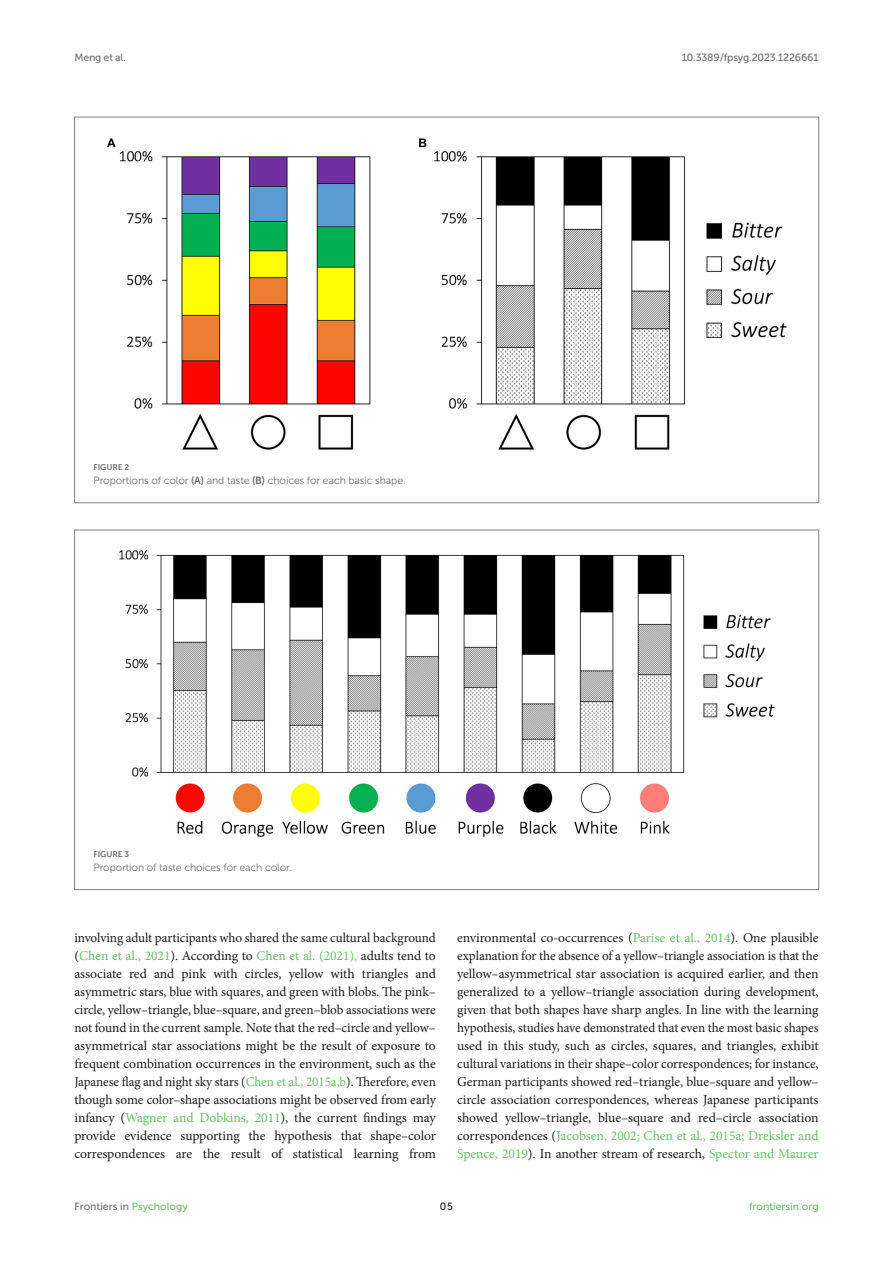
<style>
.page{position:relative;width:893px;height:1263px;background:#fff}
.page>*{position:absolute;margin:0;border:0;box-sizing:border-box;transform-origin:0 0}
.TEXT{font:13.5px/18px "Minion Pro";letter-spacing:-.01em;color:#1b1c1b;text-align:justify}
.FIG_LEG{font:10.5px "Museo Sans 300";letter-spacing:-.01em;color:#706f70}
.t1{font:10.5px "Museo Sans 500";letter-spacing:-.015em;color:#706f70}
.t2{font:10.5px "Museo Sans 500";color:#65c161}
.t3{font:10.5px "Museo Sans 500";color:#1b1c1b}
.FIG_HD{font:8.25px "Museo Sans 700";letter-spacing:-.01em;color:#706f70}
.s1{font-family:"Museo Sans 700"}
.s2{color:#65c161}
</style>
<div class="page">
<img style="left:107px;top:138px;width:680px;height:312px">
<img style="left:119px;top:550px;width:656px;height:287px">
<p class="t1" style="left:74px;top:51px;width:53px">Meng et al.</p>
<p class="t1" style="left:682px;top:51px;width:138px">10.3389/fpsyg.2023.1226661</p>
<p class="FIG_HD" style="left:94px;top:463px;width:37px">FIGURE 2</p>
<p class="FIG_LEG" style="left:94px;top:475px;width:314px">Proportions of color <span class="s1">(A)</span> and taste <span class="s1">(B)</span> choices for each basic shape.</p>
<p class="FIG_HD" style="left:94px;top:850px;width:37px">FIGURE 3</p>
<p class="FIG_LEG" style="left:94px;top:861px;width:200px">Proportion of taste choices for each color.</p>
<p class="TEXT" style="left:74px;top:929px;width:363px">involving adult participants who shared the same cultural background (<span class="s2">Chen et al., 2021</span>). According to <span class="s2">Chen et al. (2021),</span> adults tend to associate red and pink with circles, yellow with triangles and asymmetric stars, blue with squares, and green with blobs. The pink– circle, yellow–triangle, blue–square, and green–blob associations were not found in the current sample. Note that the red–circle and yellow– asymmetrical star associations might be the result of exposure to frequent combination occurrences in the environment, such as the Japanese flag and night sky stars (<span class="s2">Chen et al., 2015a,b</span>). Therefore, even though some color–shape associations might be observed from early infancy (<span class="s2">Wagner and Dobkins, 2011</span>), the current findings may provide evidence supporting the hypothesis that shape–color correspondences are the result of statistical learning from</p>
<p class="TEXT" style="left:457px;top:929px;width:363px">environmental co-occurrences (<span class="s2">Parise et al., 2014</span>). One plausible explanation for the absence of a yellow–triangle association is that the yellow–asymmetrical star association is acquired earlier, and then generalized to a yellow–triangle association during development, given that both shapes have sharp angles. In line with the learning hypothesis, studies have demonstrated that even the most basic shapes used in this study, such as circles, squares, and triangles, exhibit cultural variations in their shape–color correspondences; for instance, German participants showed red–triangle, blue–square and yellow– circle association correspondences, whereas Japanese participants showed yellow–triangle, blue–square and red–circle association correspondences (<span class="s2">Jacobsen, 2002; Chen et al., 2015a; Dreksler and Spence, 2019</span>). In another stream of research, <span class="s2">Spector and Maurer</span></p>
<p class="t1" style="left:74px;top:1200px;width:115px">Frontiers in <span class="s2">Psychology</span></p>
<p class="t3" style="left:440px;top:1200px;width:14px">05</p>
<p class="t2" style="left:749px;top:1200px;width:71px">frontiersin.org</p>
</div>
